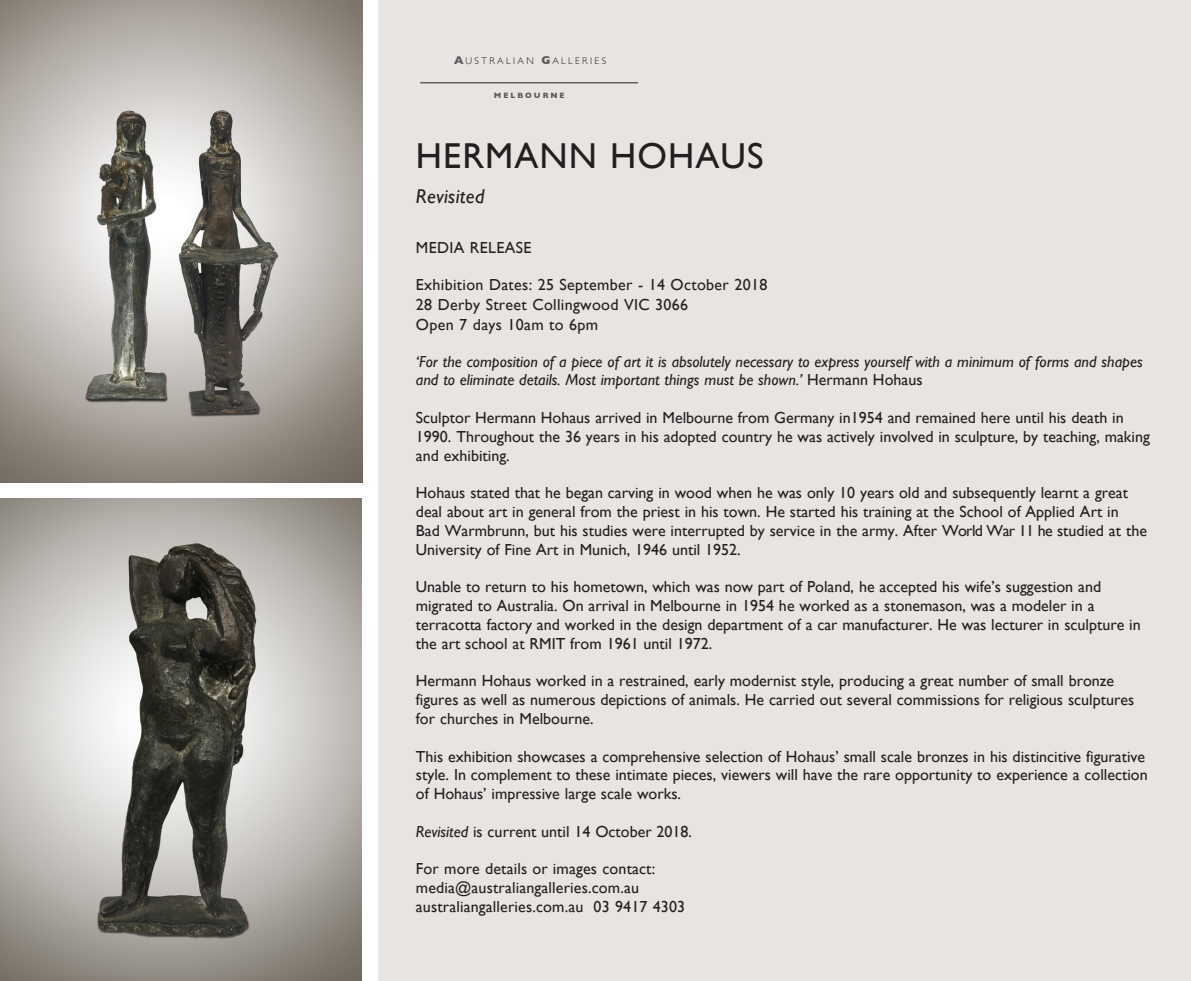
<style>
.page{position:relative;width:1191px;height:981px;background:#fff}
.page>*{position:absolute;margin:0;border:0;box-sizing:border-box;transform-origin:0 0}
.t1{font:36px "Gill Sans";letter-spacing:.03em;color:#231f20}
.t2{font:italic 20px "Gill Sans";letter-spacing:.02em;color:#231f20}
.t3{font:16px/18.8px "Gill Sans";color:#231f20}
.t4{font:italic 16px/18.8px "Gill Sans";color:#231f20}
.t5{font:16px "Gill Sans";letter-spacing:.02em;color:#231f20}
.t6{font:300 9.6px "Gill Sans";letter-spacing:.25em;color:#231f20}
.t7{font:700 7.8px "Gill Sans";letter-spacing:.25em;color:#57585a}
.s1{font-weight:700;font-size:11.4px;color:#57585a}
.s2{font-style:normal}
.s3{font-style:italic}
</style>
<div class="page">
<div style="left:378px;top:0;width:813px;height:981px;background:#e7e4e2"></div>
<hr style="left:420px;top:82px;width:218px;height:1px;background:#231f20">
<img style="left:0;top:498px;width:361px;height:482px">
<img style="left:0;top:0;width:362px;height:483px">
<p class="t6" style="left:454px;top:54px;width:154px"><span class="s1">A</span>USTRALIAN <span class="s1">G</span>ALLERIES</p>
<p class="t7" style="left:494px;top:89px;width:72px">MELBOURNE</p>
<p class="t1" style="left:416px;top:134px;width:349px">HERMANN HOHAUS</p>
<p class="t2" style="left:416px;top:185px;width:70px">Revisited</p>
<p class="t5" style="left:416px;top:239px;width:117px">MEDIA RELEASE</p>
<p class="t5" style="left:416px;top:275px;width:353px">Exhibition Dates: 25 September - 14 October 2018</p>
<p class="t5" style="left:416px;top:295px;width:274px">28 Derby Street Collingwood VIC 3066</p>
<p class="t5" style="left:416px;top:315px;width:184px">Open 7 days 10am to 6pm</p>
<p class="t4" style="left:416px;top:352px;width:728px">‘For the composition of a piece of art it is absolutely necessary to express yourself with a minimum of forms and shapes and to eliminate details. Most important things must be shown.’ <span class="s2">Hermann Hohaus</span></p>
<p class="t3" style="left:416px;top:408px;width:735px">Sculptor Hermann Hohaus arrived in Melbourne from Germany in1954 and remained here until his death in<br>1990. Throughout the 36 years in his adopted country he was actively involved in sculpture, by teaching, making and exhibiting.</p>
<p class="t3" style="left:416px;top:483px;width:732px">Hohaus stated that he began carving in wood when he was only 10 years old and subsequently learnt a great deal about art in general from the priest in his town. He started his training at the School of Applied Art in<br>Bad Warmbrunn, but his studies were interrupted by service in the army. After World War 11 he studied at the University of Fine Art in Munich, 1946 until 1952.</p>
<p class="t3" style="left:416px;top:577px;width:726px">Unable to return to his hometown, which was now part of Poland, he accepted his wife’s suggestion and migrated to Australia. On arrival in Melbourne in 1954 he worked as a stonemason, was a modeler in a terracotta factory and worked in the design department of a car manufacturer. He was lecturer in sculpture in the art school at RMIT from 1961 until 1972.</p>
<p class="t3" style="left:416px;top:671px;width:719px">Hermann Hohaus worked in a restrained, early modernist style, producing a great number of small bronze figures as well as numerous depictions of animals. He carried out several commissions for religious sculptures for churches in Melbourne.</p>
<p class="t3" style="left:416px;top:746px;width:733px">This exhibition showcases a comprehensive selection of Hohaus’ small scale bronzes in his distincitive figurative style. In complement to these intimate pieces, viewers will have the rare opportunity to experience a collection of Hohaus’ impressive large scale works.</p>
<p class="t3" style="left:416px;top:822px;width:278px"><span class="s3">Revisited</span> is current until 14 October 2018.</p>
<p class="t3" style="left:416px;top:859px;width:241px">For more details or images contact:</p>
<p class="t3" style="left:416px;top:878px;width:224px">media@australiangalleries.com.au</p>
<p class="t3" style="left:416px;top:897px;width:271px">australiangalleries.com.au 03 9417 4303</p>
</div>
